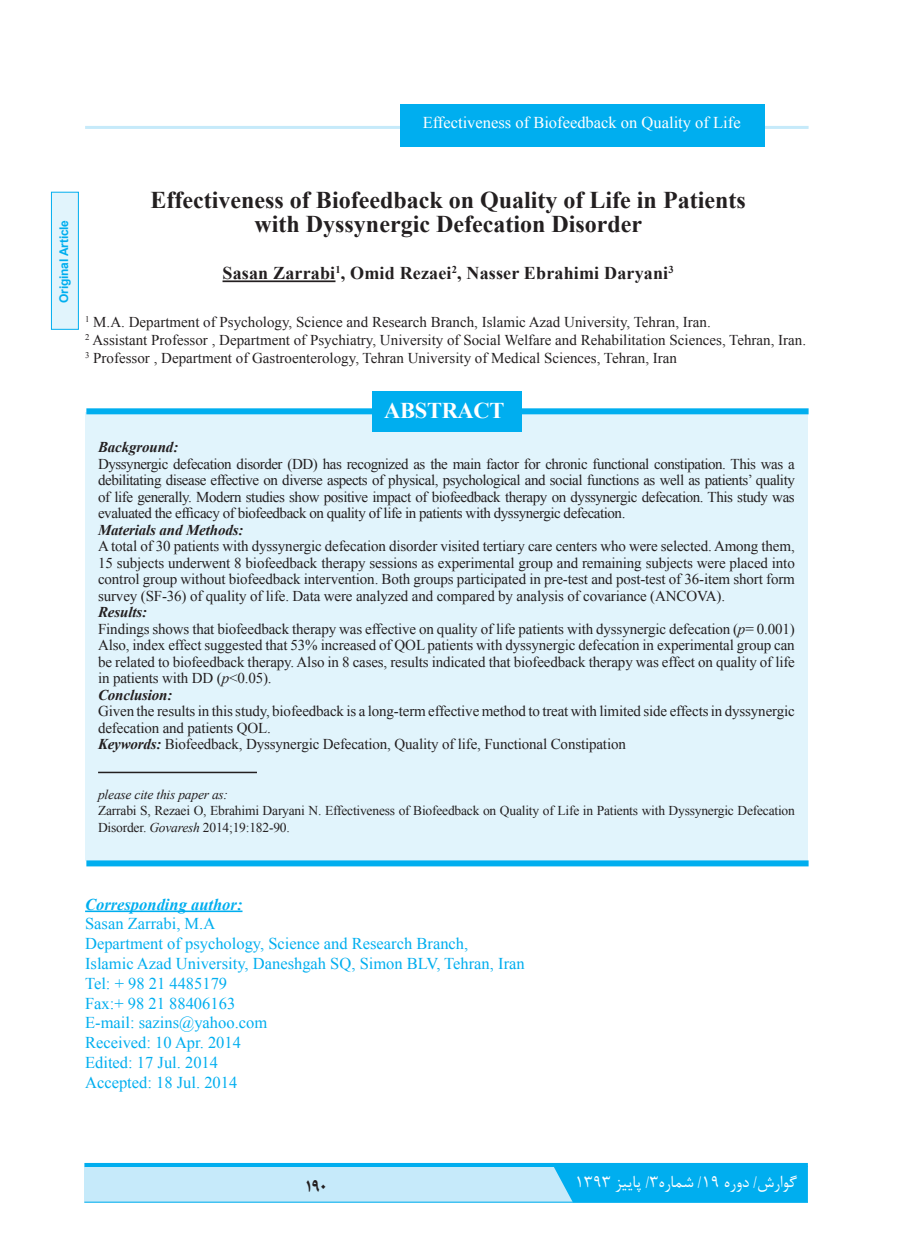
<style>
.page{position:relative;width:915px;height:1255px;background:#fff}
.page>*{position:absolute;margin:0;border:0;box-sizing:border-box;transform-origin:0 0}
.Main{font:700 24px "Times New Roman";color:#231f20}
.Main-2{font:700 22.5px "Times New Roman";letter-spacing:-.015em;color:#fff}
.t1{font:19.5px "B Nazanin";color:#fff}
.t2{font:700 18px "Times New Roman";letter-spacing:.01em;color:#231f20}
.t3{font:700 18px "B Nazanin";color:#231f20}
.t4{font:16.5px "Times New Roman";color:#00aeef}
.Comment_Text{font:16.5px "Times New Roman";color:#fff}
.t5{font:italic 700 16.5px "Times New Roman";color:#00aeef}
.Main-3{font:15px/16.5px "Times New Roman";letter-spacing:-.01em;color:#231f20;text-align:justify}
.Main-4{font:italic 700 15px "Times New Roman";letter-spacing:-.01em;color:#231f20}
.Main-5{font:13.5px/16.5px "Times New Roman";letter-spacing:-.015em;color:#231f20}
.Main-6{font:italic 13.5px "Times New Roman";letter-spacing:-.015em;color:#231f20}
.Main-7{font:700 12px "Arial";letter-spacing:-.015em;color:#00aeef}
.t6{font:700 10.5px "Times New Roman";color:#231f20}
.Main-8{font:8.7px "Times New Roman";color:#231f20}
.s1{font-style:italic}
.s2{font-weight:700;font-style:italic}
</style>
<div class="page">
<div style="left:84px;top:1162px;width:723px;height:5px;background:#00aeef"></div>
<hr style="left:85px;top:126px;width:723px;height:3px;background:#c6eafa">
<div style="left:84px;top:1167px;width:723px;height:35px;background:#c6eafa"></div>
<hr style="left:84px;top:1201px;width:723px;height:1px;background:#00aeef">
<div style="left:553px;top:1167px;width:254px;height:35px;background:#00aeef"></div>
<div style="left:400px;top:105px;width:364px;height:42px;background:#00aeef"></div>
<div style="left:85px;top:411px;width:722px;height:449px;background:#e1f4fc"></div>
<div style="left:86px;top:408px;width:722px;height:6px;background:#00aeef"></div>
<div style="left:86px;top:860px;width:722px;height:6px;background:#00aeef"></div>
<div style="left:372px;top:391px;width:150px;height:41px;background:#00aeef"></div>
<hr style="left:222px;top:280px;width:113px;height:2px;background:#231f20">
<hr style="left:85px;top:910px;width:157px;height:2px;background:#00aeef">
<div style="left:51px;top:192px;width:28px;height:138px;background:#e1f4fc;border:1px solid #00aeef"></div>
<hr style="left:98px;top:771px;width:159px;height:2px;background:#231f20">
<p class="Comment_Text" style="left:422px;top:111px;width:319px">Effectiveness of Biofeedback on Quality of Life</p>
<p class="Main-7" style="left:56px;top:303px;width:84px;rotate:-90deg">Original Article</p>
<p class="Main" style="left:150px;top:183px;width:596px">Effectiveness of Biofeedback on Quality of Life in Patients</p>
<p class="Main" style="left:254px;top:207px;width:389px">with Dyssynergic Defecation Disorder</p>
<p class="t6" style="left:335px;top:262px;width:7px">1</p>
<p class="t6" style="left:451px;top:262px;width:7px">2</p>
<p class="t6" style="left:668px;top:262px;width:7px">3</p>
<p class="t2" style="left:222px;top:261px;width:447px">Sasan Zarrabi , Omid Rezaei , Nasser Ebrahimi Daryani</p>
<p class="Main-8" style="left:85px;top:313px;width:6px">1</p>
<p class="Main-3" style="left:93px;top:314px;width:618px">M A. . Department of Psychology, Science and Research Branch, Islamic Azad University, Tehran, Iran.</p>
<p class="Main-8" style="left:85px;top:331px;width:6px">2</p>
<p class="Main-3" style="left:92px;top:332px;width:715px">Assistant Professor , Department of Psychiatry, University of Social Welfare and Rehabilitation Sciences, Tehran, Iran.</p>
<p class="Main-8" style="left:85px;top:349px;width:6px">3</p>
<p class="Main-3" style="left:93px;top:350px;width:585px">Professor , Department of Gastroenterology, Tehran University of Medical Sciences, Tehran, Iran</p>
<p class="Main-2" style="left:384px;top:395px;width:122px">ABSTRACT</p>
<p class="Main-4" style="left:98px;top:436px;width:82px">Background:</p>
<p class="Main-3" style="left:98px;top:455px;width:698px">Dyssynergic defecation disorder (DD) has recognized as the main factor for chronic functional constipation. This was a debilitating disease effective on diverse aspects of physical, psychological and social functions as well as patients’ quality of life generally. Modern studies show positive impact of biofeedback therapy on dyssynergic defecation. This study was evaluated the efficacy of biofeedback on quality of life in patients with dyssynergic defecation.</p>
<p class="Main-4" style="left:98px;top:519px;width:147px">Materials and Methods:</p>
<p class="Main-3" style="left:98px;top:537px;width:698px">A total of 30 patients with dyssynergic defecation disorder visited tertiary care centers who were selected. Among them, 15 subjects underwent 8 biofeedback therapy sessions as experimental group and remaining subjects were placed into control group without biofeedback intervention. Both groups participated in pre-test and post-test of 36-item short form survey (SF-36) of quality of life. Data were analyzed and compared by analysis of covariance (ANCOVA .(</p>
<p class="Main-4" style="left:98px;top:601px;width:50px">Results:</p>
<p class="Main-3" style="left:98px;top:620px;width:698px">Findings shows that biofeedback therapy was effective on quality of life patients with dyssynergic defecation =<span class="s1">p</span>( 0.001( Also, index effect suggested that 53% increased of QOL patients with dyssynergic defecation in experimental group can be related to biofeedback therapy. Also in 8 cases, results indicated that biofeedback therapy was effect on quality of life in patients with DD &gt;<span class="s1">p</span>( 0.05 .(</p>
<p class="Main-4" style="left:98px;top:684px;width:76px">Conclusion:</p>
<p class="Main-3" style="left:98px;top:702px;width:698px">Given the results in this study, biofeedback is a long-term effective method to treat with limited side effects in dyssynergic defecation and patients QOL.</p>
<p class="Main-3" style="left:98px;top:735px;width:529px"><span class="s2">Keywords:</span> Biofeedback, Dyssynergic Defecation, Quality of life, Functional Constipation</p>
<p class="Main-6" style="left:98px;top:785px;width:131px">please cite this paper as:</p>
<p class="Main-5" style="left:98px;top:802px;width:698px">Zarrabi ,S Rezaei O, Ebrahimi Daryani N. Effectiveness of Biofeedback on Quality of Life in Patients with Dyssynergic Defecation<br>Disorder. <span class="s1">Govaresh</span> 2014;19:182-90.</p>
<p class="t5" style="left:85px;top:892px;width:159px">Corresponding author:</p>
<p class="t4" style="left:85px;top:912px;width:132px">Sasan Zarrabi M, A.</p>
<p class="t4" style="left:85px;top:932px;width:384px">Department of psychology, Science and Research Branch,</p>
<p class="t4" style="left:85px;top:952px;width:441px">Islamic Azad University, Daneshgah SQ, Simon BLV, Tehran, Iran</p>
<p class="t4" style="left:85px;top:972px;width:143px">Tel +: 98 21 4485179</p>
<p class="t4" style="left:85px;top:991px;width:152px">Fax:+ 98 21 88406163</p>
<p class="t4" style="left:85px;top:1011px;width:184px">E-mail: sazins@yahoo.com</p>
<p class="t4" style="left:85px;top:1031px;width:157px">Received: 10 Apr. 2014</p>
<p class="t4" style="left:85px;top:1051px;width:134px">Edited: 17 Jul. 2014</p>
<p class="t4" style="left:85px;top:1071px;width:154px">Accepted: 18 Jul. 2014</p>
<p class="t3" style="left:305px;top:1173px;width:23px">190</p>
<h3 class="t1" style="left:574px;top:1168px;width:223px">1 3 9 3 / 3پ ا ییز شما ره / 1 9 ش/دوره گو ا ر</h3>
</div>
